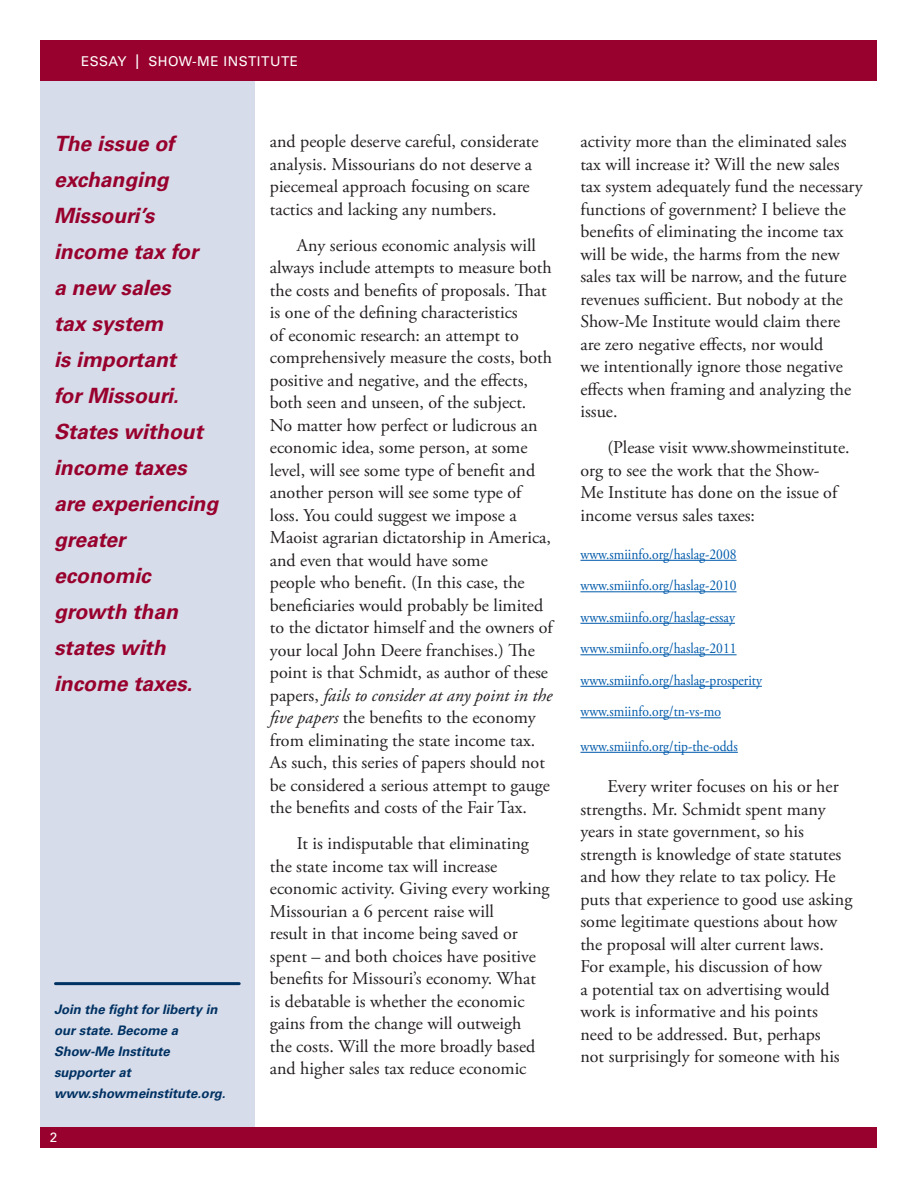
<style>
.page{position:relative;width:918px;height:1188px;background:#fff}
.page>*{position:absolute;margin:0;border:0;box-sizing:border-box;transform-origin:0 0}
.t1{font:italic 700 21px/36px "Univers";color:#98012d}
.Body_Copy{font:18px/22.5px "Adobe Garamond Pro";color:#231f20}
.Bold_Body_Copy{font:15px "Adobe Garamond Pro";color:#015aaa;scale:.9 1}
.Body_Copy-2{font:13.5px "Univers";letter-spacing:.04em;color:#fff}
.t2{font:italic 700 13.2px/21px "Univers";color:#003163}
.s1{font-size:20.25px}
.s2{font-style:italic}
</style>
<div class="page">
<div style="left:40px;top:81px;width:215px;height:1046px;background:#d6dce9"></div>
<div style="left:40px;top:40px;width:838px;height:41px;background:#98012d"></div>
<div style="left:40px;top:1127px;width:838px;height:21px;background:#98012d"></div>
<hr style="left:580px;top:560px;width:157px;height:1px;background:#015aaa">
<hr style="left:580px;top:591px;width:157px;height:1px;background:#015aaa">
<hr style="left:580px;top:623px;width:155px;height:1px;background:#015aaa">
<hr style="left:580px;top:654px;width:157px;height:1px;background:#015aaa">
<hr style="left:580px;top:686px;width:182px;height:1px;background:#015aaa">
<hr style="left:580px;top:717px;width:141px;height:1px;background:#015aaa">
<hr style="left:580px;top:752px;width:158px;height:1px;background:#015aaa">
<hr style="left:56px;top:982px;width:183px;height:3px;background:#003163">
<p class="Body_Copy-2" style="left:81px;top:53px;width:219px">ESSAY <span class="s1">I</span> SHOW-ME INSTITUTE</p>
<p class="t1" style="left:54px;top:126px;width:166px">The issue of exchanging<br>Missouri’s income tax for<br>a new sales<br>tax system<br>is important<br>for Missouri.<br>States without income taxes are experiencing greater economic growth than states with income taxes.</p>
<p class="Body_Copy" style="left:270px;top:131px;width:270px">and people deserve careful, considerate analysis. Missourians do not deserve a piecemeal approach focusing on scare tactics and lacking any numbers.</p>
<p class="Body_Copy" style="left:270px;top:234px;width:284px;text-indent:27px">Any serious economic analysis will always include attempts to measure both the costs and benefits of proposals. That is one of the defining characteristics<br>of economic research: an attempt to comprehensively measure the costs, both positive and negative, and the effects, both seen and unseen, of the subject.<br>No matter how perfect or ludicrous an economic idea, some person, at some level, will see some type of benefit and another person will see some type of loss. You could suggest we impose a Maoist agrarian dictatorship in America, and even that would have some<br>people who benefit. (In this case, the beneficiaries would probably be limited to the dictator himself and the owners of your local John Deere franchises.) The point is that Schmidt, as author of these papers, <span class="s2">fails to consider at any point in the five papers</span> the benefits to the economy from eliminating the state income tax.<br>As such, this series of papers should not be considered a serious attempt to gauge the benefits and costs of the Fair Tax.</p>
<p class="Body_Copy" style="left:270px;top:833px;width:281px;text-indent:27px">It is indisputable that eliminating the state income tax will increase economic activity. Giving every working Missourian a 6 percent raise will<br>result in that income being saved or spent – and both choices have positive benefits for Missouri’s economy. What is debatable is whether the economic gains from the change will outweigh<br>the costs. Will the more broadly based and higher sales tax reduce economic</p>
<p class="t2" style="left:54px;top:999px;width:173px">Join the fight for liberty in our state. Become a<br>Show-Me Institute supporter at www.showmeinstitute.org.</p>
<p class="Body_Copy-2" style="left:50px;top:1130px;width:9px">2</p>
<p class="Body_Copy" style="left:580px;top:131px;width:284px">activity more than the eliminated sales tax will increase it? Will the new sales tax system adequately fund the necessary functions of government? I believe the benefits of eliminating the income tax will be wide, the harms from the new sales tax will be narrow, and the future revenues sufficient. But nobody at the Show-Me Institute would claim there are zero negative effects, nor would<br>we intentionally ignore those negative effects when framing and analyzing the issue.</p>
<p class="Body_Copy" style="left:580px;top:437px;width:271px;text-indent:27px">(Please visit www.showmeinstitute. org to see the work that the Show-<br>Me Institute has done on the issue of income versus sales taxes:</p>
<p class="Bold_Body_Copy" style="left:580px;top:545px;width:175px">www.smiinfo.org/haslag-2008</p>
<p class="Bold_Body_Copy" style="left:580px;top:577px;width:175px">www.smiinfo.org/haslag-2010</p>
<p class="Bold_Body_Copy" style="left:580px;top:608px;width:173px">www.smiinfo.org/haslag-essay</p>
<p class="Bold_Body_Copy" style="left:580px;top:640px;width:175px">www.smiinfo.org/haslag-2011</p>
<p class="Bold_Body_Copy" style="left:580px;top:671px;width:203px">www.smiinfo.org/haslag-prosperity</p>
<p class="Bold_Body_Copy" style="left:580px;top:703px;width:158px">www.smiinfo.org/tn-vs-mo</p>
<p class="Bold_Body_Copy" style="left:580px;top:737px;width:176px">www.smiinfo.org/tip-the-odds</p>
<p class="Body_Copy" style="left:580px;top:776px;width:273px;text-indent:27px">Every writer focuses on his or her strengths. Mr. Schmidt spent many years in state government, so his strength is knowledge of state statutes and how they relate to tax policy. He puts that experience to good use asking some legitimate questions about how the proposal will alter current laws.<br>For example, his discussion of how<br>a potential tax on advertising would work is informative and his points need to be addressed. But, perhaps<br>not surprisingly for someone with his</p>
</div>
